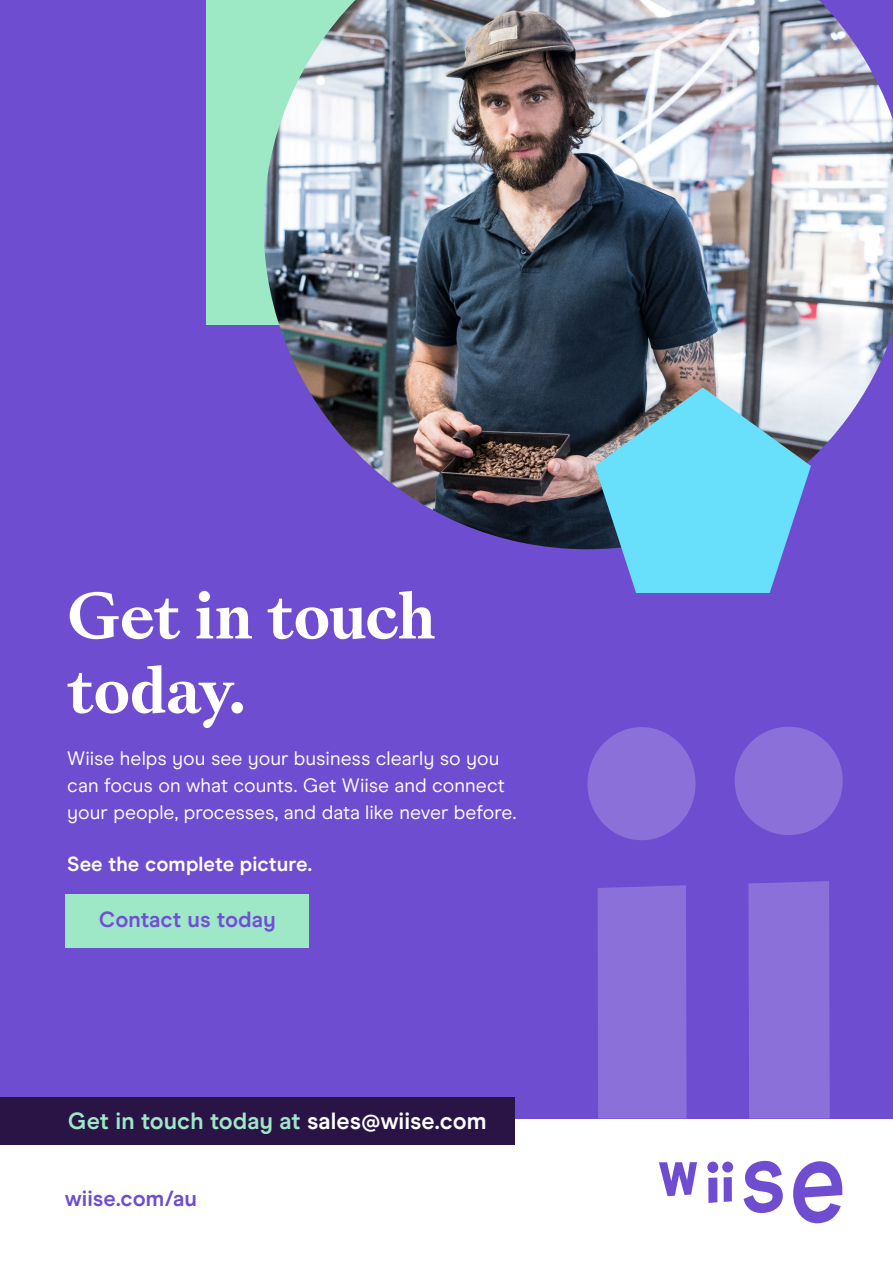
<style>
.page{position:relative;width:893px;height:1263px;background:#fff}
.page>*{position:absolute;margin:0;border:0;box-sizing:border-box;transform-origin:0 0}
.t1{font:700 60px/74.2px "Sang Bleu Versailles";letter-spacing:-.01em;color:#fff}
.t2{font:700 23.4px "Modern Era";color:#9ee8c7}
.t3{font:700 21.9px "Modern Era";color:#734dd9}
.t4{font:700 21.9px "Modern Era";color:#6e4dd1}
.t5{font:700 20.4px "Modern Era";color:#fff}
.t6{font:19.5px/27px "Modern Era";color:#fff}
.s1{color:#fff}
</style>
<div class="page">
<div style="left:0;top:0;width:893px;height:1118px;background:#6e4dd1"></div>
<div style="left:598px;top:885px;width:89px;height:233px;background:#8b70da"></div>
<div style="left:748px;top:881px;width:82px;height:237px;background:#8b70da"></div>
<div style="left:587px;top:727px;width:109px;height:113px;background:#8b70da;border-radius:50%"></div>
<div style="left:735px;top:727px;width:108px;height:108px;background:#8b70da;border-radius:50%"></div>
<div style="left:206px;top:0;width:384px;height:325px;background:#9de9c6"></div>
<img style="left:264px;top:0;width:629px;height:549px">
<svg style="left:595px;top:387px;width:216px;height:206px;background:#6cbbdc"></svg>
<svg style="left:744px;top:1160px;width:39px;height:54px"></svg>
<svg style="left:708px;top:1177px;width:9px;height:26px"></svg>
<svg style="left:724px;top:1177px;width:8px;height:25px"></svg>
<svg style="left:659px;top:1162px;width:38px;height:34px"></svg>
<div style="left:707px;top:1161px;width:11px;height:12px;background:#6e4dd1;border-radius:50%"></div>
<div style="left:722px;top:1161px;width:11px;height:11px;background:#6e4dd1;border-radius:50%"></div>
<svg style="left:793px;top:1161px;width:49px;height:63px"></svg>
<div style="left:0;top:1097px;width:514px;height:48px;background:#291445"></div>
<div style="left:65px;top:894px;width:244px;height:54px;background:#9ee8c7"></div>
<h1 class="t1" style="left:67px;top:581px;width:370px">Get in touch today.</h1>
<p class="t6" style="left:67px;top:745px;width:450px">Wiise helps you see your business clearly so you can focus on what counts. Get Wiise and connect your people, processes, and data like never before.</p>
<p class="t5" style="left:67px;top:852px;width:246px">See the complete picture.</p>
<p class="t3" style="left:99px;top:907px;width:178px">Contact us today</p>
<p class="t2" style="left:68px;top:1106px;width:420px">Get in touch today at <span class="s1">sales@wiise.com</span></p>
<p class="t4" style="left:65px;top:1186px;width:133px">wiise.com/au</p>
</div>
